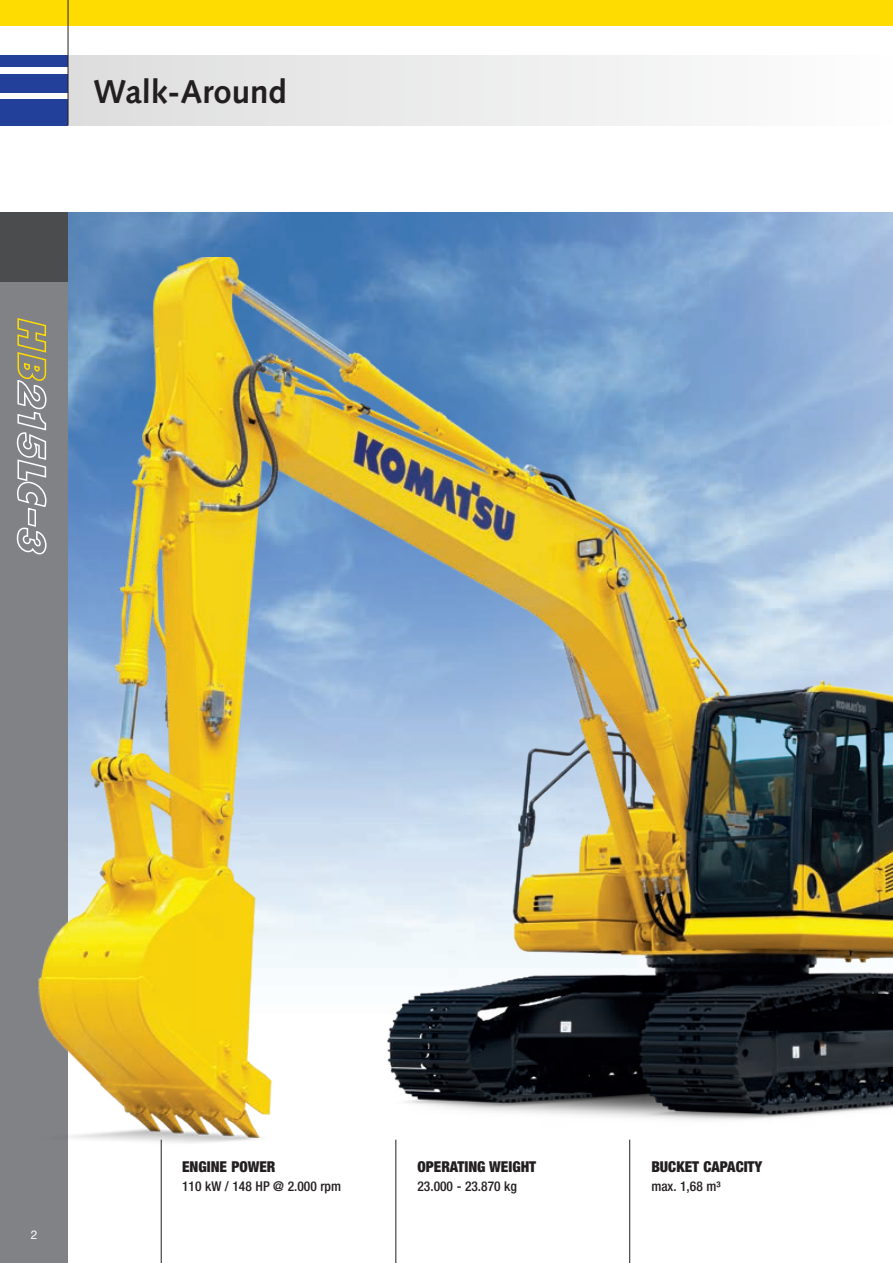
<style>
.page{position:relative;width:893px;height:1263px;background:#fff}
.page>*{position:absolute;margin:0;border:0;box-sizing:border-box;transform-origin:0 0}
.t1{font:700 33px "Syntax LTCE";color:#231f20}
.t2{font:900 condensed 15px "Helvetica Neue LT Pro";color:#231f20}
.t3{font:500 condensed 13.5px "Helvetica Neue LT Pro";color:#231f20}
.t4{font:12px "Helvetica Neue LT Pro";color:#fff}
</style>
<div class="page">
<img style="left:68px;top:213px;width:825px;height:996px">
<div style="left:0;top:213px;width:68px;height:1050px;background:#808285"></div>
<div style="left:0;top:99px;width:68px;height:26px;background:#223f99"></div>
<div style="left:0;top:74px;width:68px;height:18px;background:#223f99"></div>
<div style="left:0;top:55px;width:68px;height:12px;background:#223f99"></div>
<div style="left:0;top:0;width:893px;height:26px;background:#ffdc01"></div>
<div style="left:0;top:213px;width:68px;height:69px;background:#4b4c4d"></div>
<div style="left:68px;top:55px;width:825px;height:70px;background:linear-gradient(to right,#ddddde,#fdfdfe)"></div>
<hr style="left:68px;top:0;width:1px;height:125px;background:#231f20">
<img style="left:16px;top:257px;width:877px;height:950px">
<hr style="left:395px;top:1140px;width:1px;height:123px;background:#231f20">
<hr style="left:161px;top:1140px;width:1px;height:123px;background:#231f20">
<hr style="left:629px;top:1140px;width:1px;height:123px;background:#231f20">
<h1 class="t1" style="left:94px;top:73px;width:195px">Walk-Around</h1>
<p class="t4" style="left:31px;top:1227px;width:8px">2</p>
<p class="t2" style="left:182px;top:1157px;width:95px">ENGINE POWER</p>
<p class="t3" style="left:182px;top:1178px;width:161px">110 kW / 148 HP @ 2.000 rpm</p>
<p class="t2" style="left:417px;top:1157px;width:120px">OPERATING WEIGHT</p>
<p class="t3" style="left:417px;top:1178px;width:101px">23.000 - 23.870 kg</p>
<p class="t2" style="left:651px;top:1157px;width:112px">BUCKET CAPACITY</p>
<p class="t3" style="left:651px;top:1178px;width:71px">max. 1,68 m³</p>
</div>
